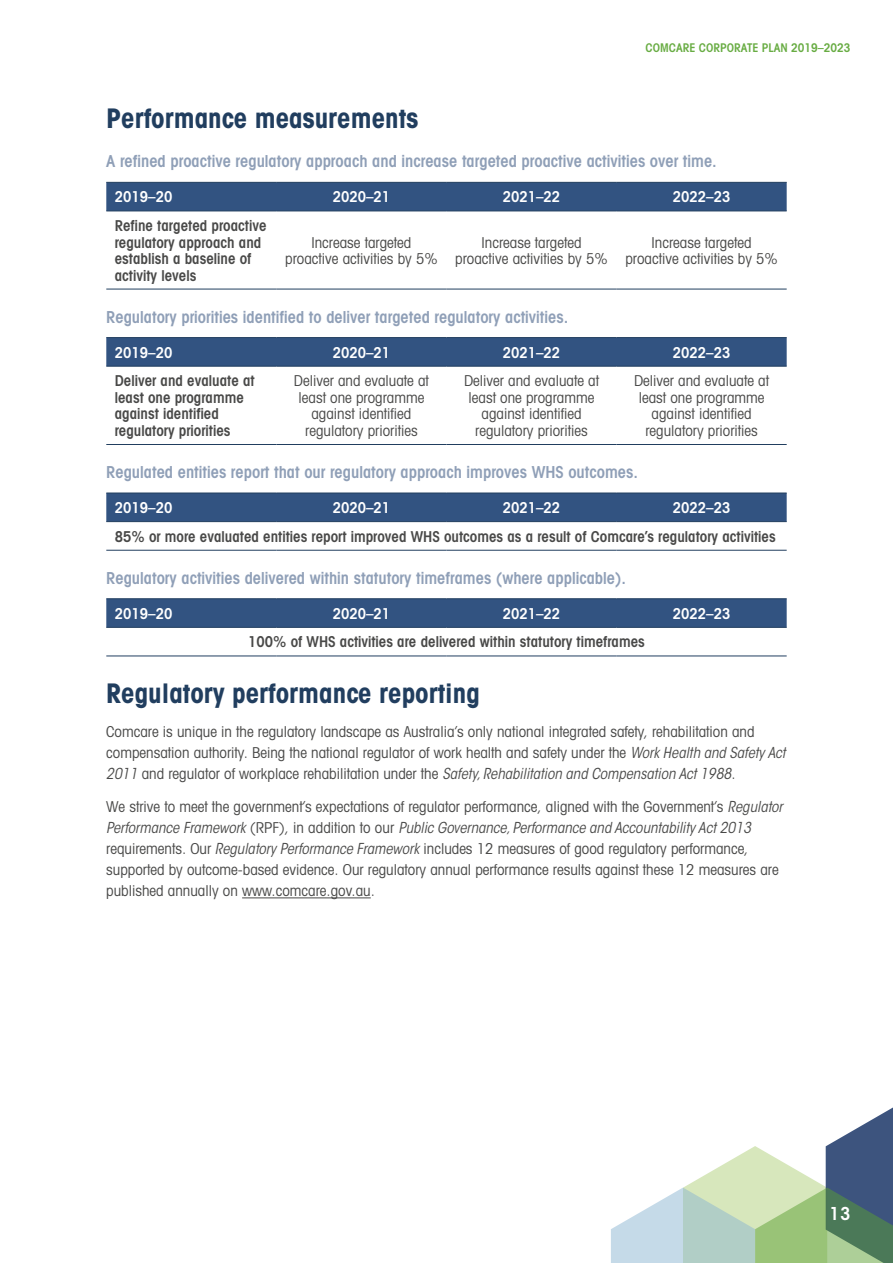
<style>
.page{position:relative;width:893px;height:1263px;background:#fff}
.page>*{position:absolute;margin:0;border:0;box-sizing:border-box;transform-origin:0 0}
.Heading_1{font:700 condensed 27px "Avant Garde";color:#213e5f}
.t1{font:600 condensed 18px "Avant Garde";color:#fff}
.Table_intro_text{font:600 condensed 16.5px "Avant Garde";color:#8f9fb7}
.Text{font:condensed 15px/21px "Avant Garde";color:#494948}
.TText{font:condensed 15px/16.5px "Avant Garde";color:#494948;text-align:center}
.TText-2{font:600 condensed 15px/16.5px "Avant Garde";color:#494948}
.TText-3{font:600 condensed 15px "Avant Garde";color:#fff}
.t2{font:600 condensed 12px "Avant Garde";color:#68ac43}
.s1{font-family:"ITC Avant Garde Std";font-style:italic}
</style>
<div class="page">
<svg style="left:611px;top:1107px;width:282px;height:156px"></svg>
<hr style="left:242px;top:897px;width:129px;height:1px;background:#494948">
<div style="left:106px;top:183px;width:681px;height:28px;background:#325381"></div>
<hr style="left:106px;top:182px;width:170px;height:1px;background:#213e5f">
<hr style="left:276px;top:182px;width:170px;height:1px;background:#213e5f">
<hr style="left:446px;top:182px;width:171px;height:1px;background:#213e5f">
<hr style="left:617px;top:182px;width:170px;height:1px;background:#213e5f">
<hr style="left:106px;top:211px;width:170px;height:1px;background:#213e5f">
<hr style="left:276px;top:211px;width:170px;height:1px;background:#213e5f">
<hr style="left:446px;top:211px;width:171px;height:1px;background:#213e5f">
<hr style="left:617px;top:211px;width:170px;height:1px;background:#213e5f">
<hr style="left:106px;top:289px;width:170px;height:1px;background:#213e5f">
<hr style="left:276px;top:289px;width:170px;height:1px;background:#213e5f">
<hr style="left:446px;top:289px;width:171px;height:1px;background:#213e5f">
<hr style="left:617px;top:289px;width:170px;height:1px;background:#213e5f">
<div style="left:106px;top:338px;width:681px;height:28px;background:#325381"></div>
<hr style="left:106px;top:337px;width:170px;height:1px;background:#213e5f">
<hr style="left:276px;top:337px;width:170px;height:1px;background:#213e5f">
<hr style="left:446px;top:337px;width:171px;height:1px;background:#213e5f">
<hr style="left:617px;top:337px;width:170px;height:1px;background:#213e5f">
<hr style="left:106px;top:366px;width:170px;height:1px;background:#213e5f">
<hr style="left:276px;top:366px;width:170px;height:1px;background:#213e5f">
<hr style="left:446px;top:366px;width:171px;height:1px;background:#213e5f">
<hr style="left:617px;top:366px;width:170px;height:1px;background:#213e5f">
<hr style="left:106px;top:444px;width:170px;height:1px;background:#213e5f">
<hr style="left:276px;top:444px;width:170px;height:1px;background:#213e5f">
<hr style="left:446px;top:444px;width:171px;height:1px;background:#213e5f">
<hr style="left:617px;top:444px;width:170px;height:1px;background:#213e5f">
<div style="left:106px;top:494px;width:681px;height:27px;background:#325381"></div>
<hr style="left:106px;top:493px;width:170px;height:1px;background:#213e5f">
<hr style="left:276px;top:493px;width:170px;height:1px;background:#213e5f">
<hr style="left:446px;top:493px;width:171px;height:1px;background:#213e5f">
<hr style="left:617px;top:493px;width:170px;height:1px;background:#213e5f">
<hr style="left:106px;top:521px;width:170px;height:1px;background:#213e5f">
<hr style="left:276px;top:521px;width:170px;height:1px;background:#213e5f">
<hr style="left:446px;top:521px;width:171px;height:1px;background:#213e5f">
<hr style="left:617px;top:521px;width:170px;height:1px;background:#213e5f">
<hr style="left:106px;top:550px;width:170px;height:1px;background:#213e5f">
<hr style="left:276px;top:550px;width:170px;height:1px;background:#213e5f">
<hr style="left:446px;top:550px;width:171px;height:1px;background:#213e5f">
<hr style="left:617px;top:550px;width:170px;height:1px;background:#213e5f">
<div style="left:106px;top:599px;width:681px;height:28px;background:#325381"></div>
<hr style="left:106px;top:598px;width:170px;height:1px;background:#213e5f">
<hr style="left:276px;top:598px;width:170px;height:1px;background:#213e5f">
<hr style="left:446px;top:598px;width:171px;height:1px;background:#213e5f">
<hr style="left:617px;top:598px;width:170px;height:1px;background:#213e5f">
<hr style="left:106px;top:627px;width:170px;height:1px;background:#213e5f">
<hr style="left:276px;top:627px;width:170px;height:1px;background:#213e5f">
<hr style="left:446px;top:627px;width:171px;height:1px;background:#213e5f">
<hr style="left:617px;top:627px;width:170px;height:1px;background:#213e5f">
<hr style="left:106px;top:656px;width:170px;height:1px;background:#213e5f">
<hr style="left:276px;top:656px;width:170px;height:1px;background:#213e5f">
<hr style="left:446px;top:656px;width:171px;height:1px;background:#213e5f">
<hr style="left:617px;top:656px;width:170px;height:1px;background:#213e5f">
<p class="t2" style="left:645px;top:40px;width:206px">COMCARE CORPORATE PLAN 2019–2023</p>
<h2 class="Heading_1" style="left:106px;top:101px;width:313px">Performance measurements</h2>
<p class="Table_intro_text" style="left:106px;top:151px;width:612px">A refined proactive regulatory approach and increase targeted proactive activities over time.</p>
<p class="TText-3" style="left:115px;top:188px;width:59px">2019–20</p>
<p class="TText-3" style="left:333px;top:188px;width:59px">2020–21</p>
<p class="TText-3" style="left:503px;top:188px;width:59px">2021–22</p>
<p class="TText-3" style="left:673px;top:188px;width:59px">2022–23</p>
<p class="TText-2" style="left:115px;top:217px;width:153px">Refine targeted proactive regulatory approach and establish a baseline of activity levels</p>
<p class="TText" style="left:285px;top:234px;width:154px">Increase targeted proactive activities by 5%</p>
<p class="TText" style="left:455px;top:234px;width:154px">Increase targeted proactive activities by 5%</p>
<p class="TText" style="left:625px;top:234px;width:154px">Increase targeted proactive activities by 5%</p>
<p class="Table_intro_text" style="left:106px;top:307px;width:463px">Regulatory priorities identified to deliver targeted regulatory activities.</p>
<p class="TText-3" style="left:115px;top:343px;width:59px">2019–20</p>
<p class="TText-3" style="left:333px;top:343px;width:59px">2020–21</p>
<p class="TText-3" style="left:503px;top:343px;width:59px">2021–22</p>
<p class="TText-3" style="left:673px;top:343px;width:59px">2022–23</p>
<p class="TText-2" style="left:115px;top:373px;width:141px">Deliver and evaluate at least one programme against identified regulatory priorities</p>
<p class="TText" style="left:294px;top:372px;width:136px">Deliver and evaluate at least one programme against identified regulatory priorities</p>
<p class="TText" style="left:464px;top:372px;width:136px">Deliver and evaluate at least one programme against identified regulatory priorities</p>
<p class="TText" style="left:634px;top:372px;width:136px">Deliver and evaluate at least one programme against identified regulatory priorities</p>
<p class="Table_intro_text" style="left:106px;top:462px;width:533px">Regulated entities report that our regulatory approach improves WHS outcomes.</p>
<p class="TText-3" style="left:115px;top:498px;width:59px">2019–20</p>
<p class="TText-3" style="left:333px;top:498px;width:59px">2020–21</p>
<p class="TText-3" style="left:503px;top:498px;width:59px">2021–22</p>
<p class="TText-3" style="left:673px;top:498px;width:59px">2022–23</p>
<p class="TText-2" style="left:115px;top:528px;width:662px">85% or more evaluated entities report improved WHS outcomes as a result of Comcare’s regulatory activities</p>
<p class="Table_intro_text" style="left:106px;top:568px;width:521px">Regulatory activities delivered within statutory timeframes (where applicable).</p>
<p class="TText-3" style="left:115px;top:604px;width:59px">2019–20</p>
<p class="TText-3" style="left:333px;top:604px;width:59px">2020–21</p>
<p class="TText-3" style="left:503px;top:604px;width:59px">2021–22</p>
<p class="TText-3" style="left:673px;top:604px;width:59px">2022–23</p>
<p class="TText-2" style="left:248px;top:634px;width:398px">100% of WHS activities are delivered within statutory timeframes</p>
<h2 class="Heading_1" style="left:106px;top:676px;width:375px">Regulatory performance reporting</h2>
<p class="Text" style="left:106px;top:720px;width:681px">Comcare is unique in the regulatory landscape as Australia’s only national integrated safety, rehabilitation and compensation authority. Being the national regulator of work health and safety under the <span class="s1">Work Health and Safety Act<br>2011</span> and regulator of workplace rehabilitation under the <span class="s1">Safety, Rehabilitation and Compensation Act 1988</span>.</p>
<p class="Text" style="left:106px;top:796px;width:678px">We strive to meet the government’s expectations of regulator performance, aligned with the Government’s <span class="s1">Regulator Performance Framework</span> (RPF), in addition to our <span class="s1">Public Governance, Performance and Accountability Act 2013 </span>requirements. Our <span class="s1">Regulatory Performance Framework</span> includes 12 measures of good regulatory performance, supported by outcome-based evidence. Our regulatory annual performance results against these 12 measures are published annually on www.comcare.gov.au.</p>
<p class="t1" style="left:829px;top:1203px;width:23px">13</p>
</div>
